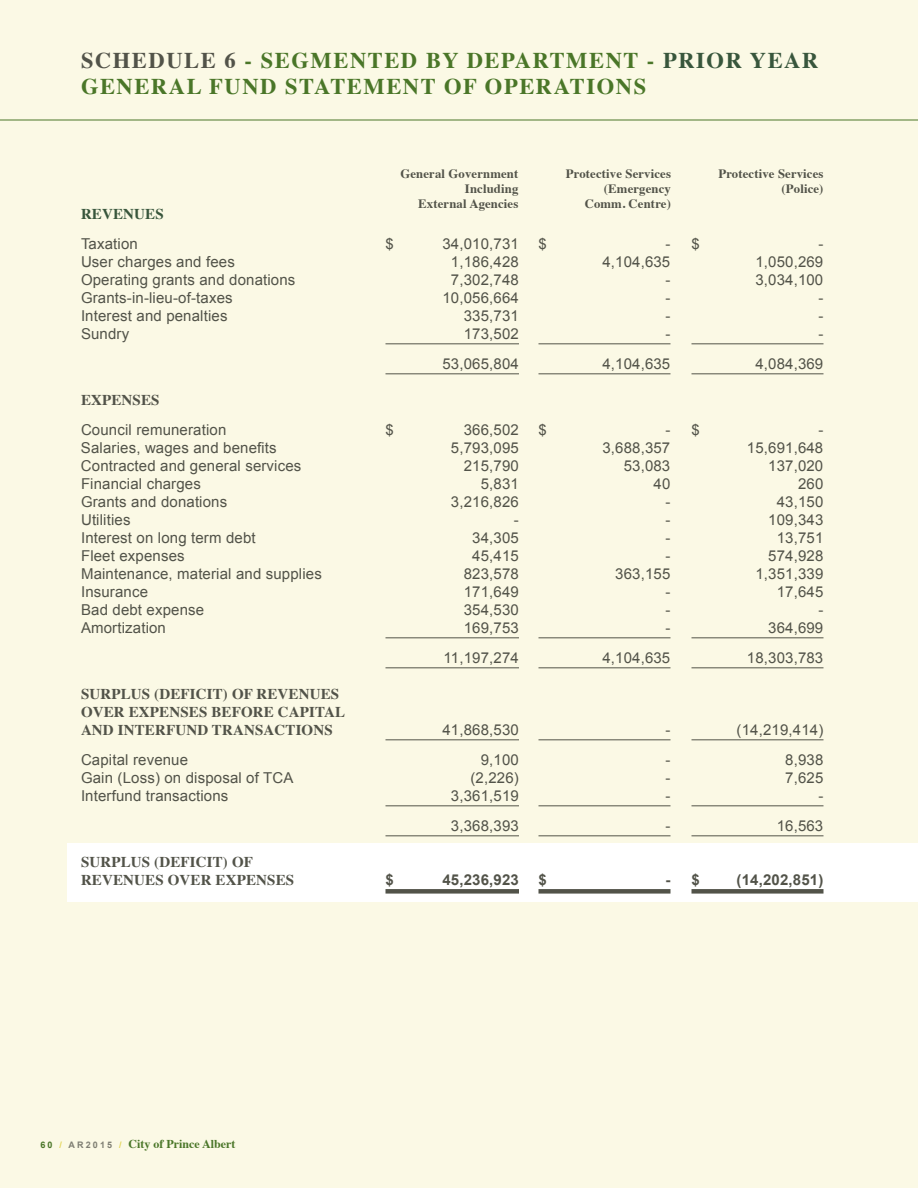
<style>
.page{position:relative;width:918px;height:1188px;background:#fbf9e5}
.page>*{position:absolute;margin:0;border:0;box-sizing:border-box;transform-origin:0 0}
.t1{font:700 22.5px/25.5px "Times";letter-spacing:.07em;color:#4a7628}
.t2{font:15px "Arial";letter-spacing:.01em;color:#525349}
.t3{font:700 15px/18px "Times";letter-spacing:.01em;color:#525349}
.t4{font:700 15px "Arial";letter-spacing:.01em;color:#525349}
.t5{font:700 15px "Times";letter-spacing:.01em;color:#38563c}
.t6{font:700 12.75px/15px "Times";letter-spacing:.01em;color:#525349;text-align:right}
.t7{font:700 12px "Times";color:#4a7628}
.s1{color:#525349}
.s2{color:#38563c}
.s3{font-family:"Arial";font-size:9px}
.s4{font-family:"Arial";font-size:9px;color:#e3d454}
.s5{font-family:"Arial";font-size:9px;color:#7f7f73}
</style>
<div class="page">
<div style="left:68px;top:844px;width:850px;height:58px;background:#fff"></div>
<hr style="left:386px;top:343px;width:133px;height:1px;background:#525349">
<hr style="left:538px;top:343px;width:132px;height:1px;background:#525349">
<hr style="left:692px;top:343px;width:132px;height:1px;background:#525349">
<hr style="left:386px;top:373px;width:133px;height:1px;background:#525349">
<hr style="left:538px;top:373px;width:132px;height:1px;background:#525349">
<hr style="left:692px;top:373px;width:132px;height:1px;background:#525349">
<hr style="left:386px;top:637px;width:133px;height:1px;background:#525349">
<hr style="left:538px;top:637px;width:132px;height:1px;background:#525349">
<hr style="left:692px;top:637px;width:132px;height:1px;background:#525349">
<hr style="left:386px;top:667px;width:133px;height:1px;background:#525349">
<hr style="left:538px;top:667px;width:132px;height:1px;background:#525349">
<hr style="left:692px;top:667px;width:132px;height:1px;background:#525349">
<hr style="left:386px;top:739px;width:133px;height:1px;background:#525349">
<hr style="left:538px;top:739px;width:132px;height:1px;background:#525349">
<hr style="left:692px;top:739px;width:132px;height:1px;background:#525349">
<hr style="left:386px;top:805px;width:133px;height:1px;background:#525349">
<hr style="left:538px;top:805px;width:132px;height:1px;background:#525349">
<hr style="left:692px;top:805px;width:132px;height:1px;background:#525349">
<hr style="left:386px;top:835px;width:133px;height:1px;background:#525349">
<hr style="left:538px;top:835px;width:132px;height:1px;background:#525349">
<hr style="left:692px;top:835px;width:132px;height:1px;background:#525349">
<div style="left:386px;top:889px;width:133px;height:5px;background:#525349"></div>
<div style="left:538px;top:889px;width:132px;height:5px;background:#525349"></div>
<div style="left:692px;top:889px;width:132px;height:5px;background:#525349"></div>
<hr style="left:0;top:120px;width:918px;height:1px;background:#4a7628">
<h1 class="t1" style="left:81px;top:46px;width:739px"><span class="s1">SCHEDULE 6</span> - SEGMENTED BY DEPARTMENT - <span class="s2">PRIOR YEAR<br></span>GENERAL FUND STATEMENT OF OPERATIONS</h1>
<p class="t6" style="left:400px;top:165px;width:119px">General Government<br>Including<br>External Agencies</p>
<p class="t6" style="left:566px;top:165px;width:107px">Protective Services (Emergency<br>Comm. Centre)</p>
<p class="t6" style="left:718px;top:164px;width:107px">Protective Services (Police)</p>
<p class="t5" style="left:81px;top:200px;width:84px">REVENUES</p>
<p class="t2" style="left:81px;top:234px;width:58px">Taxation</p>
<p class="t2" style="left:386px;top:234px;width:10px">$</p>
<p class="t2" style="left:442px;top:234px;width:78px">34,010,731</p>
<p class="t2" style="left:538px;top:234px;width:10px">$</p>
<p class="t2" style="left:665px;top:234px;width:36px">- $</p>
<p class="t2" style="left:818px;top:234px;width:6px">-</p>
<p class="t2" style="left:81px;top:252px;width:155px">User charges and fees</p>
<p class="t2" style="left:451px;top:252px;width:69px">1,186,428</p>
<p class="t2" style="left:602px;top:252px;width:69px">4,104,635</p>
<p class="t2" style="left:755px;top:252px;width:69px">1,050,269</p>
<p class="t2" style="left:81px;top:270px;width:216px">Operating grants and donations</p>
<p class="t2" style="left:451px;top:270px;width:69px">7,302,748</p>
<p class="t2" style="left:665px;top:270px;width:6px">-</p>
<p class="t2" style="left:755px;top:270px;width:69px">3,034,100</p>
<p class="t2" style="left:81px;top:288px;width:153px">Grants-in-lieu-of-taxes</p>
<p class="t2" style="left:442px;top:288px;width:78px">10,056,664</p>
<p class="t2" style="left:665px;top:288px;width:6px">-</p>
<p class="t2" style="left:818px;top:288px;width:6px">-</p>
<p class="t2" style="left:81px;top:306px;width:148px">Interest and penalties</p>
<p class="t2" style="left:464px;top:306px;width:57px">335,731</p>
<p class="t2" style="left:665px;top:306px;width:6px">-</p>
<p class="t2" style="left:818px;top:306px;width:6px">-</p>
<p class="t2" style="left:81px;top:324px;width:50px">Sundry</p>
<p class="t2" style="left:464px;top:324px;width:57px">173,502</p>
<p class="t2" style="left:665px;top:324px;width:6px">-</p>
<p class="t2" style="left:818px;top:324px;width:6px">-</p>
<p class="t2" style="left:442px;top:354px;width:78px">53,065,804</p>
<p class="t2" style="left:602px;top:354px;width:69px">4,104,635</p>
<p class="t2" style="left:755px;top:354px;width:69px">4,084,369</p>
<p class="t3" style="left:81px;top:390px;width:80px">EXPENSES</p>
<p class="t2" style="left:81px;top:420px;width:147px">Council remuneration</p>
<p class="t2" style="left:386px;top:420px;width:10px">$</p>
<p class="t2" style="left:464px;top:420px;width:57px">366,502</p>
<p class="t2" style="left:539px;top:420px;width:10px">$</p>
<p class="t2" style="left:665px;top:420px;width:36px">- $</p>
<p class="t2" style="left:818px;top:420px;width:6px">-</p>
<p class="t2" style="left:81px;top:438px;width:197px">Salaries, wages and benefits</p>
<p class="t2" style="left:451px;top:438px;width:69px">5,793,095</p>
<p class="t2" style="left:602px;top:438px;width:69px">3,688,357</p>
<p class="t2" style="left:747px;top:438px;width:78px">15,691,648</p>
<p class="t2" style="left:81px;top:456px;width:222px">Contracted and general services</p>
<p class="t2" style="left:464px;top:456px;width:57px">215,790</p>
<p class="t2" style="left:624px;top:456px;width:48px">53,083</p>
<p class="t2" style="left:768px;top:456px;width:57px">137,020</p>
<p class="t2" style="left:81px;top:474px;width:121px">Financial charges</p>
<p class="t2" style="left:481px;top:474px;width:40px">5,831</p>
<p class="t2" style="left:654px;top:474px;width:18px">40</p>
<p class="t2" style="left:798px;top:474px;width:27px">260</p>
<p class="t2" style="left:81px;top:492px;width:148px">Grants and donations</p>
<p class="t2" style="left:451px;top:492px;width:69px">3,216,826</p>
<p class="t2" style="left:665px;top:492px;width:6px">-</p>
<p class="t2" style="left:777px;top:492px;width:48px">43,150</p>
<p class="t2" style="left:81px;top:510px;width:51px">Utilities</p>
<p class="t2" style="left:514px;top:510px;width:6px">-</p>
<p class="t2" style="left:665px;top:510px;width:6px">-</p>
<p class="t2" style="left:768px;top:510px;width:57px">109,343</p>
<p class="t2" style="left:81px;top:528px;width:176px">Interest on long term debt</p>
<p class="t2" style="left:472px;top:528px;width:48px">34,305</p>
<p class="t2" style="left:665px;top:528px;width:6px">-</p>
<p class="t2" style="left:777px;top:528px;width:48px">13,751</p>
<p class="t2" style="left:81px;top:546px;width:105px">Fleet expenses</p>
<p class="t2" style="left:472px;top:546px;width:48px">45,415</p>
<p class="t2" style="left:665px;top:546px;width:6px">-</p>
<p class="t2" style="left:768px;top:546px;width:57px">574,928</p>
<p class="t2" style="left:81px;top:564px;width:242px">Maintenance, material and supplies</p>
<p class="t2" style="left:464px;top:564px;width:57px">823,578</p>
<p class="t2" style="left:615px;top:564px;width:57px">363,155</p>
<p class="t2" style="left:755px;top:564px;width:69px">1,351,339</p>
<p class="t2" style="left:81px;top:582px;width:69px">Insurance</p>
<p class="t2" style="left:464px;top:582px;width:57px">171,649</p>
<p class="t2" style="left:665px;top:582px;width:6px">-</p>
<p class="t2" style="left:777px;top:582px;width:48px">17,645</p>
<p class="t2" style="left:81px;top:600px;width:125px">Bad debt expense</p>
<p class="t2" style="left:464px;top:600px;width:57px">354,530</p>
<p class="t2" style="left:665px;top:600px;width:6px">-</p>
<p class="t2" style="left:818px;top:600px;width:6px">-</p>
<p class="t2" style="left:81px;top:618px;width:87px">Amortization</p>
<p class="t2" style="left:464px;top:618px;width:57px">169,753</p>
<p class="t2" style="left:665px;top:618px;width:6px">-</p>
<p class="t2" style="left:768px;top:618px;width:57px">364,699</p>
<p class="t2" style="left:444px;top:648px;width:77px">11,197,274</p>
<p class="t2" style="left:602px;top:648px;width:69px">4,104,635</p>
<p class="t2" style="left:747px;top:648px;width:78px">18,303,783</p>
<p class="t3" style="left:81px;top:684px;width:266px">SURPLUS (DEFICIT) OF REVENUES<br>OVER EXPENSES BEFORE CAPITAL<br>AND INTERFUND TRANSACTIONS</p>
<p class="t2" style="left:442px;top:720px;width:78px">41,868,530</p>
<p class="t2" style="left:665px;top:720px;width:6px">-</p>
<p class="t2" style="left:737px;top:720px;width:88px">(14,219,414)</p>
<p class="t2" style="left:81px;top:750px;width:109px">Capital revenue</p>
<p class="t2" style="left:481px;top:750px;width:40px">9,100</p>
<p class="t2" style="left:665px;top:750px;width:6px">-</p>
<p class="t2" style="left:785px;top:750px;width:40px">8,938</p>
<p class="t2" style="left:81px;top:768px;width:214px">Gain (Loss) on disposal of TCA</p>
<p class="t2" style="left:470px;top:768px;width:50px">(2,226)</p>
<p class="t2" style="left:665px;top:768px;width:6px">-</p>
<p class="t2" style="left:785px;top:768px;width:40px">7,625</p>
<p class="t2" style="left:81px;top:786px;width:149px">Interfund transactions</p>
<p class="t2" style="left:451px;top:786px;width:69px">3,361,519</p>
<p class="t2" style="left:665px;top:786px;width:6px">-</p>
<p class="t2" style="left:818px;top:786px;width:6px">-</p>
<p class="t2" style="left:451px;top:816px;width:69px">3,368,393</p>
<p class="t2" style="left:665px;top:816px;width:6px">-</p>
<p class="t2" style="left:777px;top:816px;width:48px">16,563</p>
<p class="t3" style="left:81px;top:852px;width:215px">SURPLUS (DEFICIT) OF<br>REVENUES OVER EXPENSES</p>
<p class="t4" style="left:386px;top:870px;width:10px">$</p>
<p class="t4" style="left:442px;top:870px;width:78px">45,236,923</p>
<p class="t4" style="left:538px;top:870px;width:10px">$</p>
<p class="t4" style="left:665px;top:870px;width:36px">- $</p>
<p class="t4" style="left:737px;top:870px;width:88px">(14,202,851)</p>
<p class="t7" style="left:40px;top:1132px;width:196px"><span class="s3">6 0</span> <span class="s4">/</span> <span class="s5">A R 2 0 1 5</span> <span class="s4">/</span> City of Prince Albert</p>
</div>
